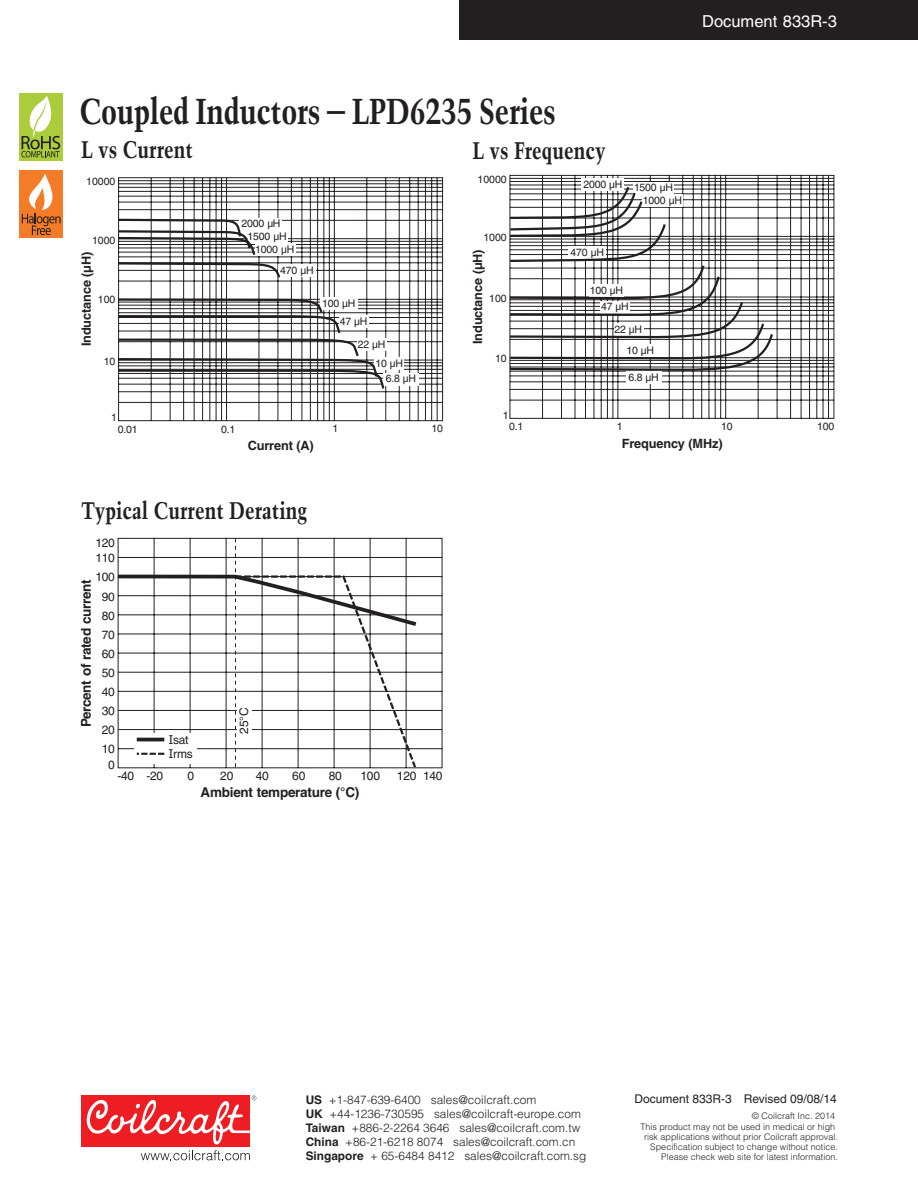
<style>
.page{position:relative;width:918px;height:1188px;background:#fff}
.page>*{position:absolute;margin:0;border:0;box-sizing:border-box;transform-origin:0 0}
.t1{font:700 condensed 36px "Trump Mediaeval";letter-spacing:-.01em;color:#231f20}
.t2{font:700 condensed 24px "Trump Mediaeval";color:#231f20}
.t3{font:16.5px "Helvetica";color:#fff}
.t4{font:700 13.65px "Helvetica";letter-spacing:-.02em;color:#231f20}
.t5{font:700 13.5px "Helvetica";letter-spacing:-.02em;color:#231f20}
.t6{font:700 12.75px "Helvetica";letter-spacing:-.01em;color:#231f20}
.t7{font:12px/19.2px "Helvetica";letter-spacing:-.02em;color:#231f20}
.t8{font:12px "Helvetica";color:#231f20}
.t9{font:300 11.85px "Helvetica";color:#231f20}
.t10{font:700 11.85px/14.1px "Helvetica";color:#231f20}
.t11{font:10.5px/20.7px "Helvetica";letter-spacing:-.015em;color:#231f20}
.t12{font:300 9px/9.9px "Helvetica";color:#231f20;text-align:right}
.s1{font-family:"Verdana"}
</style>
<div class="page">
<div style="left:459px;top:0;width:459px;height:40px;background:#231f20"></div>
<div style="left:81px;top:1096px;width:169px;height:51px;background:#ee1d23"></div>
<svg style="left:86px;top:1096px;width:170px;height:64px"></svg>
<div style="left:19px;top:93px;width:44px;height:67px;background:#abcc3b"></div>
<svg style="left:21px;top:96px;width:39px;height:61px"></svg>
<div style="left:19px;top:171px;width:44px;height:67px;background:#f47b28"></div>
<svg style="left:22px;top:174px;width:39px;height:61px"></svg>
<svg style="left:418px;top:538px;width:24px;height:231px"></svg>
<svg style="left:117px;top:538px;width:303px;height:230px"></svg>
<div style="left:237px;top:706px;width:15px;height:30px;background:#fff"></div>
<svg style="left:509px;top:175px;width:326px;height:244px"></svg>
<div style="left:633px;top:182px;width:41px;height:12px;background:#fff"></div>
<div style="left:581px;top:178px;width:43px;height:13px;background:#fff"></div>
<div style="left:626px;top:371px;width:35px;height:13px;background:#fff"></div>
<svg style="left:509px;top:184px;width:266px;height:188px"></svg>
<svg style="left:118px;top:177px;width:325px;height:244px"></svg>
<div style="left:384px;top:373px;width:35px;height:12px;background:#fff"></div>
<div style="left:375px;top:357px;width:29px;height:13px;background:#fff"></div>
<svg style="left:118px;top:218px;width:270px;height:173px"></svg>
<h3 class="t3" style="left:702px;top:11px;width:136px">Document 833R-3</h3>
<h1 class="t1" style="left:79px;top:88px;width:478px">Coupled Inductors – LPD6235 Series</h1>
<h2 class="t2" style="left:81px;top:135px;width:113px">L vs Current</h2>
<h2 class="t2" style="left:472px;top:135px;width:135px">L vs Frequency</h2>
<p class="t11" style="left:86px;top:171px;width:31px">10000</p>
<p class="t11" style="left:478px;top:169px;width:31px">10000</p>
<p class="t11" style="left:584px;top:174px;width:40px">2000 µH</p>
<p class="t11" style="left:634px;top:177px;width:40px">1500 µH</p>
<p class="t11" style="left:643px;top:190px;width:40px">1000 µH</p>
<p class="t11" style="left:92px;top:230px;width:25px">1000</p>
<p class="t6" style="left:79px;top:346px;width:96px;rotate:-90deg">Inductance (µH)</p>
<p class="t11" style="left:98px;top:289px;width:19px">100</p>
<p class="t11" style="left:104px;top:351px;width:13px">10</p>
<p class="t11" style="left:242px;top:217px;width:47px;line-height:12.8px;text-align:center">2000 µH<br>1500 µH</p>
<p class="t11" style="left:280px;top:260px;width:35px">470 µH</p>
<p class="t11" style="left:255px;top:239px;width:40px">1000 µH</p>
<p class="t11" style="left:322px;top:293px;width:35px">100 µH</p>
<p class="t11" style="left:358px;top:310px;width:29px;line-height:23.1px;text-indent:-18px">47 µH<br>22 µH</p>
<p class="t11" style="left:375px;top:353px;width:29px">10 µH</p>
<p class="t11" style="left:483px;top:227px;width:25px">1000</p>
<p class="t6" style="left:470px;top:344px;width:96px;rotate:-90deg">Inductance (µH)</p>
<p class="t11" style="left:489px;top:288px;width:19px">100</p>
<p class="t11" style="left:495px;top:348px;width:13px">10</p>
<p class="t11" style="left:571px;top:242px;width:35px">470 µH</p>
<p class="t11" style="left:590px;top:279px;width:35px">100 µH</p>
<p class="t11" style="left:601px;top:296px;width:29px">47 µH</p>
<p class="t11" style="left:626px;top:319px;width:29px;text-indent:-12px">22 µH<br>10 µH</p>
<p class="t11" style="left:386px;top:368px;width:32px">6.8 µH</p>
<p class="t11" style="left:628px;top:367px;width:32px">6.8 µH</p>
<p class="t11" style="left:111px;top:407px;width:7px">1</p>
<p class="t11" style="left:118px;top:418px;width:21px">0.01</p>
<p class="t11" style="left:221px;top:418px;width:16px">0.1</p>
<p class="t11" style="left:333px;top:418px;width:7px">1</p>
<p class="t11" style="left:431px;top:418px;width:13px">10</p>
<p class="t6" style="left:248px;top:438px;width:68px">Current (A)</p>
<h2 class="t2" style="left:81px;top:495px;width:228px">Typical Current Derating</h2>
<p class="t7" style="left:95px;top:535px;width:21px;line-height:15.8px">120<br>110</p>
<p class="t7" style="left:95px;top:567px;width:21px;text-align:center">100<br>90<br>80<br>70<br>60<br>50<br>40<br>30<br>20<br>10</p>
<p class="t7" style="left:108px;top:755px;width:8px">0</p>
<p class="t5" style="left:78px;top:727px;width:149px;rotate:-90deg">Percent of rated current</p>
<p class="t7" style="left:168px;top:732px;width:26px;line-height:14.5px"><span class="s1">I</span>sat<br><span class="s1">I</span>rms</p>
<p class="t7" style="left:234px;top:734px;width:28px;rotate:-90deg">25°C</p>
<p class="t7" style="left:117px;top:767px;width:47px">-40 -20</p>
<p class="t7" style="left:187px;top:767px;width:8px">0</p>
<p class="t7" style="left:220px;top:767px;width:15px">20</p>
<p class="t7" style="left:256px;top:767px;width:15px">40</p>
<p class="t7" style="left:292px;top:767px;width:15px">60</p>
<p class="t7" style="left:329px;top:767px;width:15px">80</p>
<p class="t7" style="left:361px;top:767px;width:21px">100</p>
<p class="t7" style="left:397px;top:767px;width:47px">120 140</p>
<p class="t4" style="left:201px;top:784px;width:160px">Ambient temperature (°C)</p>
<p class="t11" style="left:503px;top:405px;width:7px">1</p>
<p class="t11" style="left:509px;top:416px;width:16px">0.1</p>
<p class="t11" style="left:617px;top:416px;width:7px">1</p>
<p class="t11" style="left:721px;top:416px;width:13px">10</p>
<p class="t11" style="left:817px;top:416px;width:19px">100</p>
<p class="t6" style="left:622px;top:435px;width:102px">Frequency (MHz)</p>
<p class="t9" style="left:329px;top:1092px;width:209px">+1-847-639-6400 sales@coilcraft.com</p>
<p class="t9" style="left:329px;top:1106px;width:253px">+44-1236-730595 sales@coilcraft-europe.com</p>
<p class="t9" style="left:352px;top:1121px;width:230px">+886-2-2264 3646 sales@coilcraft.com.tw</p>
<p class="t9" style="left:345px;top:1135px;width:232px">+86-21-6218 8074 sales@coilcraft.com.cn</p>
<p class="t9" style="left:370px;top:1149px;width:218px">+ 65-6484 8412 sales@coilcraft.com.sg</p>
<p class="t10" style="left:306px;top:1093px;width:59px">US<br>UK<br>Taiwan<br>China<br>Singapore</p>
<p class="t8" style="left:635px;top:1092px;width:204px">Document 833R-3 Revised 09/08/14</p>
<p class="t12" style="left:640px;top:1110px;width:196px;line-height:11.4px">© Coilcraft Inc. 2014<br>This product may not be used in medical or high</p>
<p class="t12" style="left:644px;top:1132px;width:195px">risk applications without prior Coilcraft approval.<br>Specification subject to change without notice.<br>Please check web site for latest information.</p>
</div>
